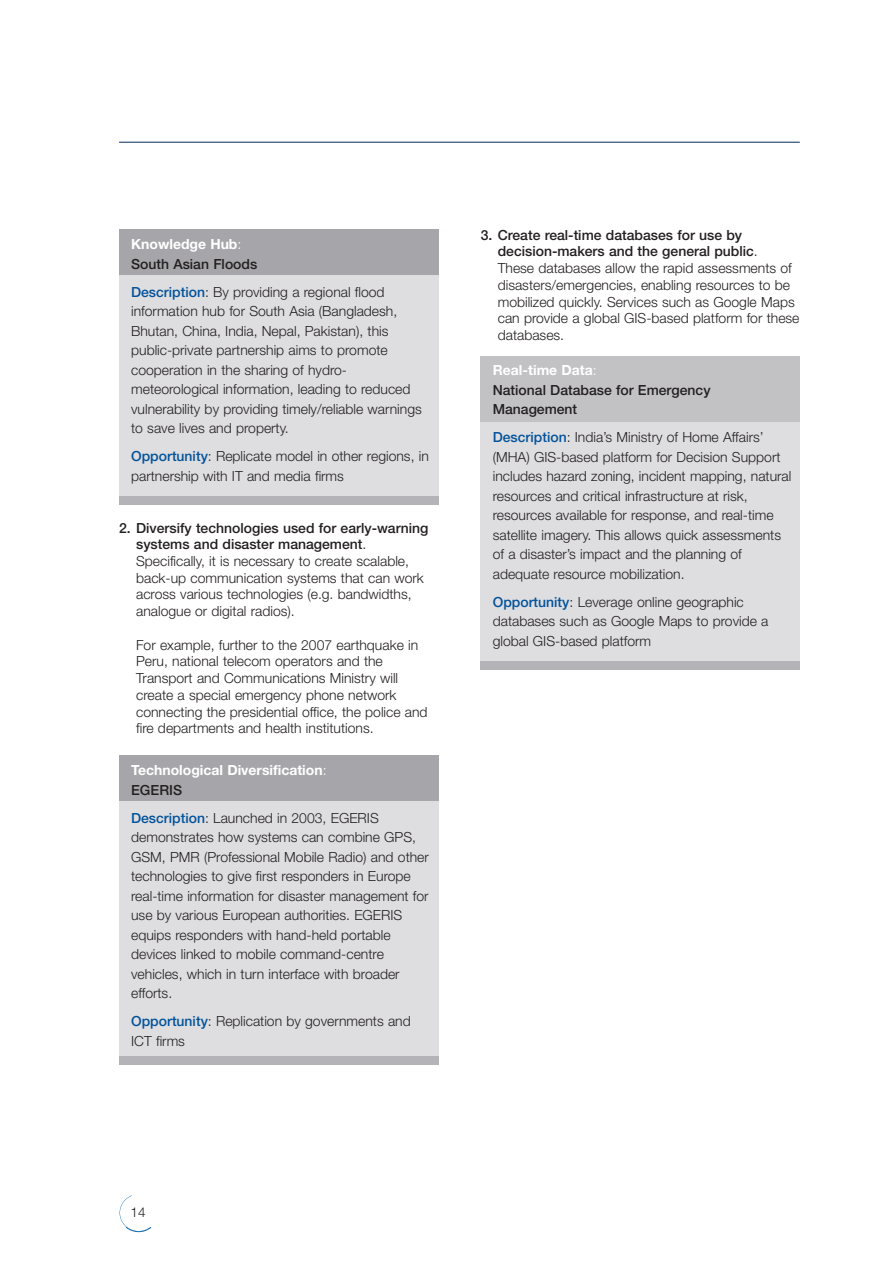
<style>
.page{position:relative;width:893px;height:1263px;background:#fff}
.page>*{position:absolute;margin:0;border:0;box-sizing:border-box;transform-origin:0 0}
.t1{font:300 13.95px/19.5px "Helvetica Neue";color:#231f20}
.t2{font:500 13.95px/19.5px "Helvetica Neue";color:#231f20}
.t3{font:700 13.95px/19.5px "Helvetica Neue";color:#fff}
.t4{font:300 13.5px "Helvetica Neue";color:#231f20}
.s1{font-weight:700;color:#fff}
.s2{font-weight:300;color:#fff}
.s3{font-weight:500;color:#01529a}
.s4{font-weight:500}
.s5{font-weight:300}
.s6{font-weight:500;color:#231f20}
</style>
<div class="page">
<hr style="left:119px;top:142px;width:680px;height:1px;background:#00295c">
<svg style="left:120px;top:1195px;width:31px;height:37px"></svg>
<div style="left:119px;top:235px;width:319px;height:264px;background:#dedee1"></div>
<div style="left:119px;top:230px;width:319px;height:45px;background:#a6a6aa"></div>
<div style="left:119px;top:496px;width:319px;height:8px;background:#b4b3b7"></div>
<div style="left:119px;top:761px;width:319px;height:298px;background:#dedee1"></div>
<div style="left:119px;top:756px;width:319px;height:45px;background:#a6a6aa"></div>
<div style="left:119px;top:1057px;width:319px;height:8px;background:#b4b3b7"></div>
<div style="left:480px;top:361px;width:319px;height:308px;background:#dedee1"></div>
<div style="left:480px;top:356px;width:319px;height:66px;background:#c2c2c5"></div>
<div style="left:480px;top:662px;width:319px;height:8px;background:#b4b3b7"></div>
<p class="t2" style="left:131px;top:236px;width:128px"><span class="s1">Knowledge Hub</span><span class="s2">:<br></span>South Asian Floods</p>
<p class="t1" style="left:131px;top:283px;width:292px"><span class="s3">Description</span>: By providing a regional flood information hub for South Asia (Bangladesh, Bhutan, China, India, Nepal, Pakistan), this public-private partnership aims to promote cooperation in the sharing of hydro&shy;meteorological information, leading to reduced vulnerability by providing timely/reliable warnings to save lives and property.</p>
<p class="t1" style="left:131px;top:448px;width:299px"><span class="s3">Opportunity</span>: Replicate model in other regions, in partnership with IT and media firms</p>
<p class="t1" style="left:136px;top:520px;width:294px;line-height:16.8px;text-indent:-17px"><span class="s4">2. Diversify technologies used for early-warning systems and disaster management</span>.<br>Specifically, it is necessary to create scalable, back-up communication systems that can work across various technologies (e.g. bandwidths, analogue or digital radios).</p>
<p class="t1" style="left:136px;top:638px;width:293px;line-height:16.8px">For example, further to the 2007 earthquake in Peru, national telecom operators and the Transport and Communications Ministry will create a special emergency phone network connecting the presidential office, the police and fire departments and health institutions.</p>
<p class="t3" style="left:131px;top:762px;width:197px">Technological Diversification<span class="s5">:<br></span><span class="s6">EGERIS</span></p>
<p class="t1" style="left:131px;top:809px;width:299px"><span class="s3">Description</span>: Launched in 2003, EGERIS demonstrates how systems can combine GPS, GSM, PMR (Professional Mobile Radio) and other technologies to give first responders in Europe real-time information for disaster management for use by various European authorities. EGERIS equips responders with hand-held portable devices linked to mobile command-centre vehicles, which in turn interface with broader efforts.</p>
<p class="t1" style="left:131px;top:1013px;width:281px"><span class="s3">Opportunity</span>: Replication by governments and<br>ICT firms</p>
<p class="t1" style="left:497px;top:228px;width:303px;line-height:16.8px;text-indent:-17px"><span class="s4">3. Create real-time databases for use by decision-makers and the general public</span>.<br>These databases allow the rapid assessments of disasters/emergencies, enabling resources to be mobilized quickly. Services such as Google Maps can provide a global GIS-based platform for these databases.</p>
<p class="t2" style="left:493px;top:362px;width:219px"><span class="s1">Real-time Data</span><span class="s2">:<br></span>National Database for Emergency<br>Management</p>
<p class="t1" style="left:493px;top:429px;width:300px"><span class="s3">Description</span>: India’s Ministry of Home Affairs’ (MHA) GIS-based platform for Decision Support includes hazard zoning, incident mapping, natural resources and critical infrastructure at risk, resources available for response, and real-time satellite imagery. This allows quick assessments of a disaster’s impact and the planning of adequate resource mobilization.</p>
<p class="t1" style="left:493px;top:594px;width:277px"><span class="s3">Opportunity</span>: Leverage online geographic databases such as Google Maps to provide a global GIS-based platform</p>
<p class="t4" style="left:131px;top:1208px;width:17px">14</p>
</div>
